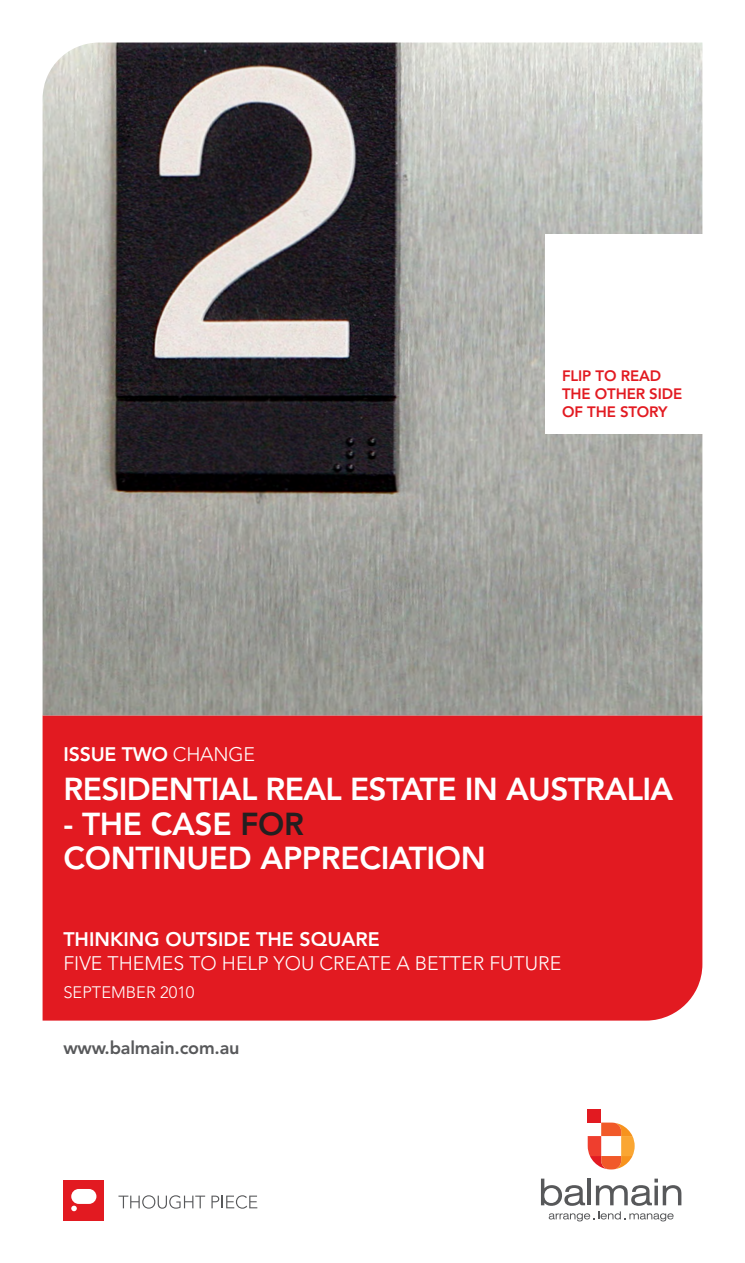
<style>
.page{position:relative;width:745px;height:1263px;background:#fff}
.page>*{position:absolute;margin:0;border:0;box-sizing:border-box;transform-origin:0 0}
.HEAD_NEW{font:800 31.5px/34.5px "Avenir";letter-spacing:-.02em;color:#fff}
.Big_Heading{font:800 19.5px "Avenir";color:#fff}
.t1{font:300 19.5px "Avenir";color:#fff}
.Paragraph_Heading{font:800 18px "Avenir";letter-spacing:-.01em;color:#57585a}
.t2{font:300 16.5px "Avenir";color:#fff}
.cvs_name{font:800 15px/18px "Avenir";letter-spacing:-.01em;color:#e21a21}
.s1{font-weight:300}
.s2{color:#231f20}
</style>
<div class="page">
<div style="left:43px;top:715px;width:659px;height:305px;background:#e21a21"></div>
<img style="left:43px;top:43px;width:659px;height:672px">
<div style="left:63px;top:1180px;width:41px;height:40px;background:#e21a21"></div>
<div style="left:71px;top:1189px;width:25px;height:15px;background:#fff;border-radius:7px"></div>
<svg style="left:71px;top:1206px;width:6px;height:5px"></svg>
<svg style="left:118px;top:1195px;width:87px;height:14px"></svg>
<svg style="left:211px;top:1195px;width:46px;height:14px"></svg>
<div style="left:587px;top:1109px;width:13px;height:13px;background:#e21a21"></div>
<svg style="left:587px;top:1122px;width:47px;height:47px"></svg>
<svg style="left:541px;top:1178px;width:140px;height:43px"></svg>
<div style="left:544px;top:234px;width:200px;height:200px;background:#fff"></div>
<p class="cvs_name" style="left:561px;top:366px;width:121px">FLIP TO READ<br>THE OTHER SIDE<br>OF THE STORY</p>
<p class="Big_Heading" style="left:63px;top:743px;width:193px">ISSUE TWO <span class="s1">CHANGE</span></p>
<p class="HEAD_NEW" style="left:63px;top:772px;width:611px">RESIDENTIAL REAL ESTATE IN AUSTRALIA</p>
<p class="HEAD_NEW" style="left:63px;top:806px;width:424px">- THE CASE <span class="s2">FOR<br></span>CONTINUED APPRECIATION</p>
<p class="Big_Heading" style="left:63px;top:928px;width:317px">THINKING OUTSIDE THE SQUARE</p>
<p class="t1" style="left:63px;top:951px;width:499px">FIVE THEMES TO HELP YOU CREATE A BETTER FUTURE</p>
<p class="t2" style="left:63px;top:982px;width:132px">SEPTEMBER 2010</p>
<p class="Paragraph_Heading" style="left:63px;top:1037px;width:177px">www.balmain.com.au</p>
</div>
